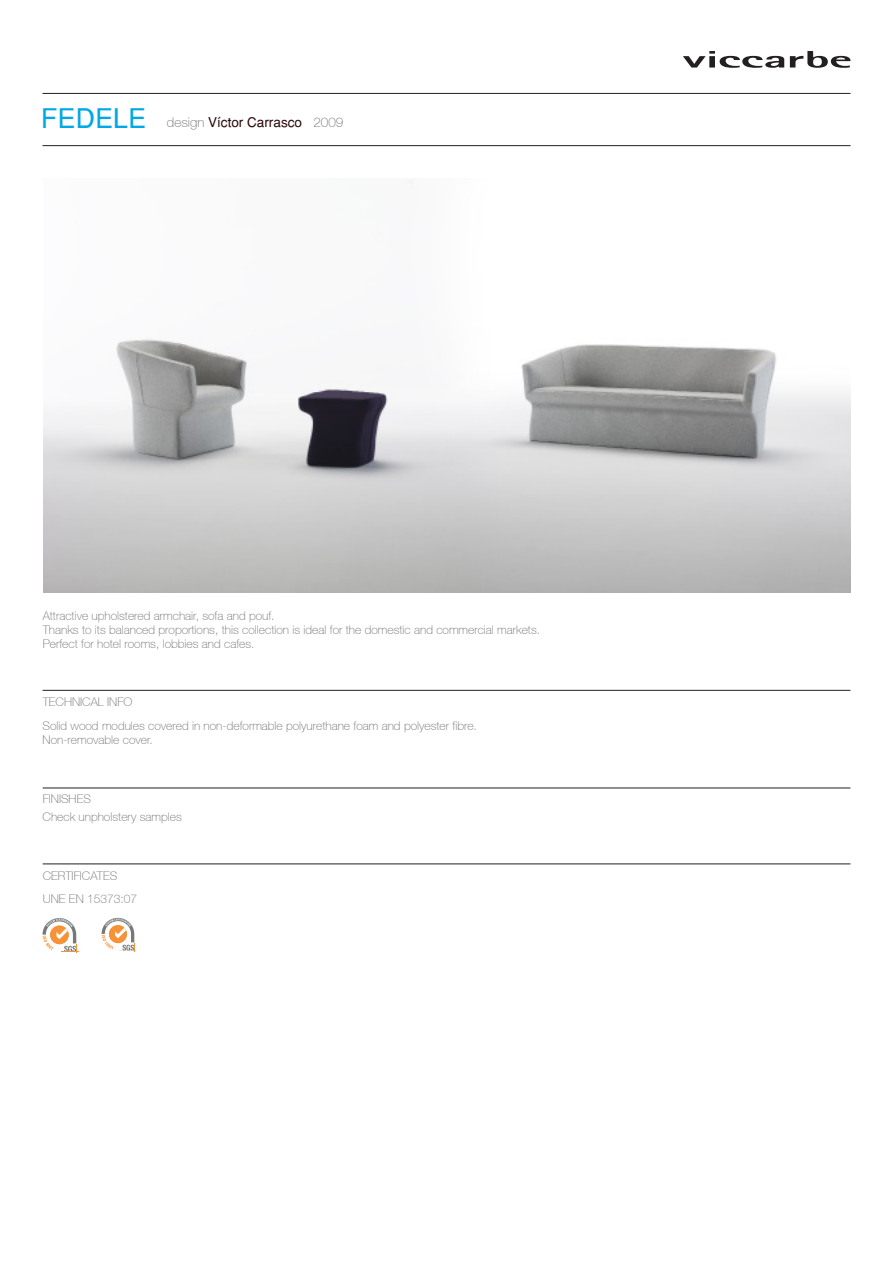
<style>
.page{position:relative;width:893px;height:1263px;background:#fff}
.page>*{position:absolute;margin:0;border:0;box-sizing:border-box;transform-origin:0 0}
.t1{font:27px "Helvetica";color:#00a8e5}
.t2{font:13.5px "Helvetica";color:#2b0b0a}
.t3{font:100 12px "Helvetica 35";color:#6c6d70}
.s1{font-family:"Helvetica 35";font-weight:100;color:#6c6d70}
</style>
<div class="page">
<hr style="left:43px;top:690px;width:807px;height:1px;background:#231f20">
<hr style="left:43px;top:788px;width:807px;height:1px;background:#231f20">
<hr style="left:43px;top:863px;width:807px;height:1px;background:#231f20">
<svg style="left:683px;top:51px;width:167px;height:17px"></svg>
<hr style="left:43px;top:93px;width:807px;height:1px;background:#231f20">
<hr style="left:43px;top:145px;width:807px;height:1px;background:#231f20">
<svg style="left:43px;top:918px;width:35px;height:35px"></svg>
<svg style="left:102px;top:918px;width:34px;height:34px"></svg>
<img style="left:43px;top:338px;width:807px;height:254px">
<p class="t1" style="left:41px;top:102px;width:107px">FEDELE</p>
<p class="t2" style="left:167px;top:114px;width:178px"><span class="s1">design</span> Víctor Carrasco <span class="s1">2009</span></p>
<p class="t3" style="left:43px;top:608px;width:233px">Attractive upholstered armchair, sofa and pouf.</p>
<p class="t3" style="left:43px;top:623px;width:499px">Thanks to its balanced proportions, this collection is ideal for the domestic and commercial markets.</p>
<p class="t3" style="left:43px;top:637px;width:213px">Perfect for hotel rooms, lobbies and cafes.</p>
<p class="t3" style="left:43px;top:695px;width:91px">TECHNICAL INFO</p>
<p class="t3" style="left:43px;top:719px;width:436px">Solid wood modules covered in non-deformable polyurethane foam and polyester fibre.</p>
<p class="t3" style="left:43px;top:733px;width:112px">Non-removable cover.</p>
<p class="t3" style="left:43px;top:792px;width:50px">FINISHES</p>
<p class="t3" style="left:43px;top:810px;width:141px">Check unpholstery samples</p>
<p class="t3" style="left:43px;top:869px;width:76px">CERTIFICATES</p>
<p class="t3" style="left:43px;top:892px;width:96px">UNE EN 15373:07</p>
</div>
